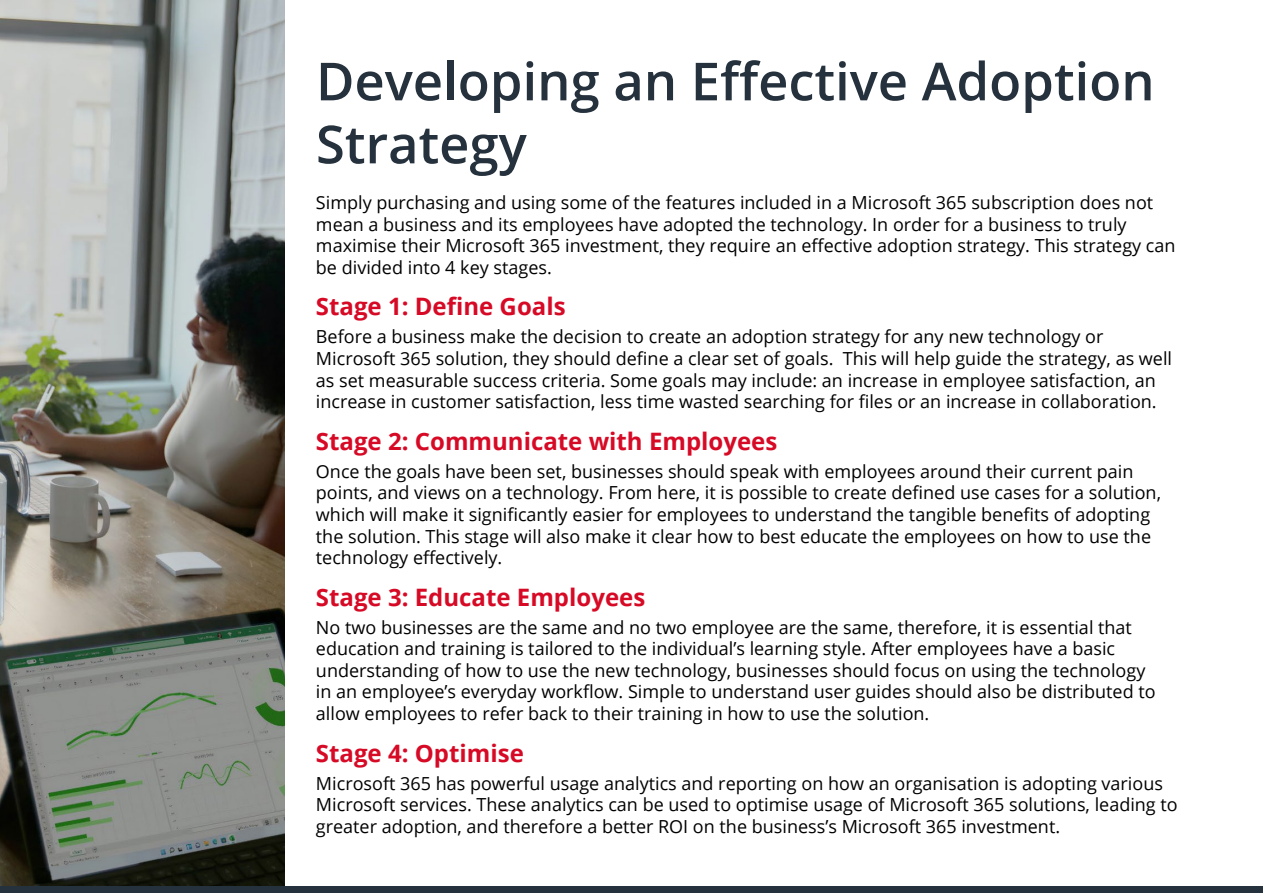
<style>
.page{position:relative;width:1263px;height:893px;background:#fff}
.page>*{position:absolute;margin:0;border:0;box-sizing:border-box;transform-origin:0 0}
.t1{font:600 52.5px/63px "Open Sans";color:#25313d}
.t2{font:700 24px "Open Sans";color:#d70a26}
.t3{font:18px/21.6px "Open Sans";color:#000}
</style>
<div class="page">
<img style="left:0;top:0;width:284px;height:887px">
<div style="left:0;top:887px;width:1263px;height:6px;background:#25313d"></div>
<h1 class="t1" style="left:316px;top:49px;width:840px">Developing an Effective Adoption<br>Strategy</h1>
<p class="t3" style="left:316px;top:191px;width:861px">Simply purchasing and using some of the features included in a Microsoft 365 subscription does not mean a business and its employees have adopted the technology. In order for a business to truly maximise their Microsoft 365 investment, they require an effective adoption strategy. This strategy can be divided into 4 key stages.</p>
<h2 class="t2" style="left:316px;top:290px;width:251px">Stage 1: Define Goals</h2>
<p class="t3" style="left:316px;top:326px;width:858px">Before a business make the decision to create an adoption strategy for any new technology or Microsoft 365 solution, they should define a clear set of goals. This will help guide the strategy, as well as set measurable success criteria. Some goals may include: an increase in employee satisfaction, an increase in customer satisfaction, less time wasted searching for files or an increase in collaboration.</p>
<h2 class="t2" style="left:316px;top:424px;width:463px">Stage 2: Communicate with Employees</h2>
<p class="t3" style="left:316px;top:460px;width:847px">Once the goals have been set, businesses should speak with employees around their current pain points, and views on a technology. From here, it is possible to create defined use cases for a solution, which will make it significantly easier for employees to understand the tangible benefits of adopting the solution. This stage will also make it clear how to best educate the employees on how to use the technology effectively.</p>
<h2 class="t2" style="left:316px;top:580px;width:331px">Stage 3: Educate Employees</h2>
<p class="t3" style="left:316px;top:616px;width:841px">No two businesses are the same and no two employee are the same, therefore, it is essential that education and training is tailored to the individual’s learning style. After employees have a basic understanding of how to use the new technology, businesses should focus on using the technology in an employee’s everyday workflow. Simple to understand user guides should also be distributed to allow employees to refer back to their training in how to use the solution.</p>
<h2 class="t2" style="left:316px;top:736px;width:209px">Stage 4: Optimise</h2>
<p class="t3" style="left:316px;top:772px;width:863px">Microsoft 365 has powerful usage analytics and reporting on how an organisation is adopting various<br>Microsoft services. These analytics can be used to optimise usage of Microsoft 365 solutions, leading to greater adoption, and therefore a better ROI on the business’s Microsoft 365 investment.</p>
</div>
